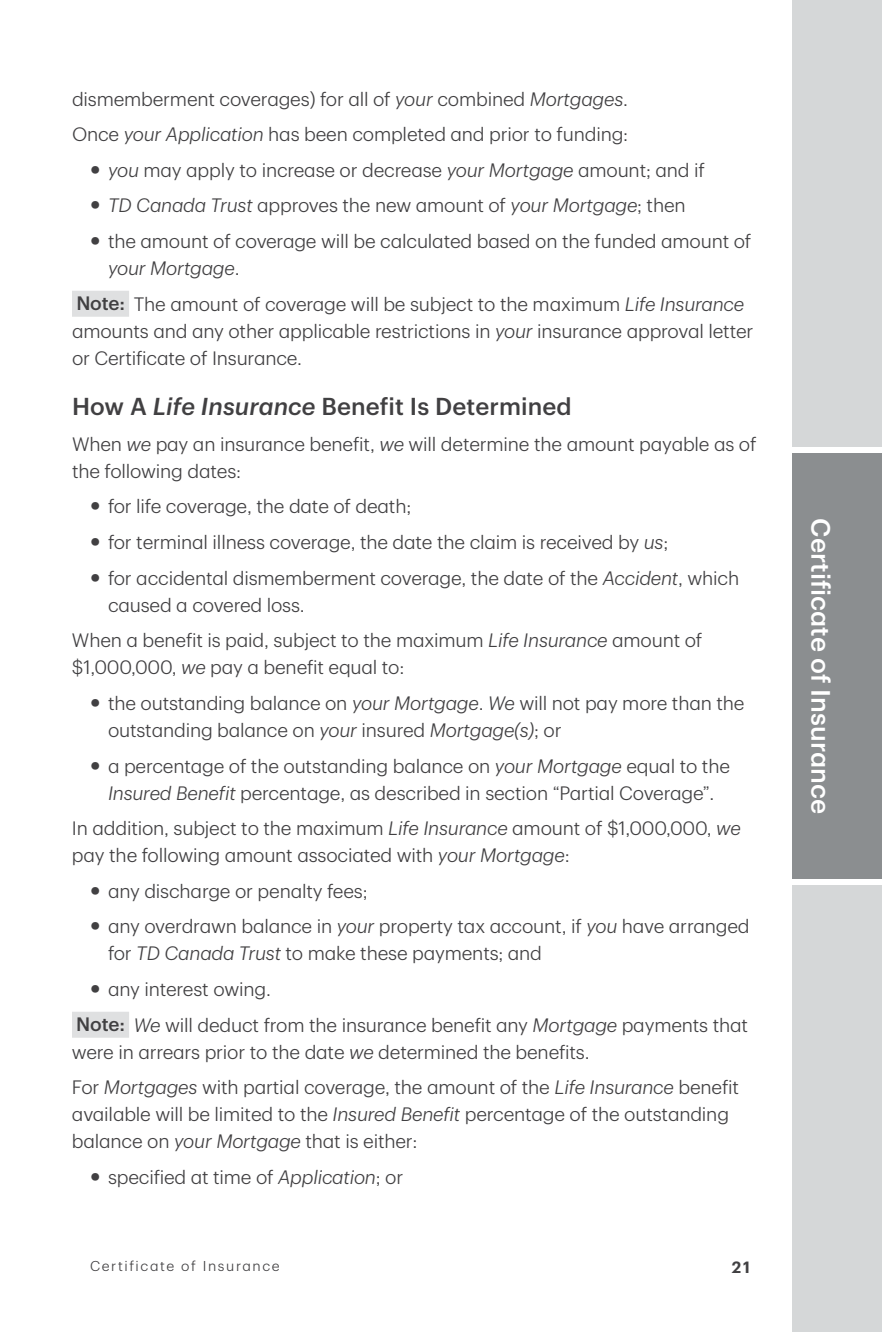
<style>
.page{position:relative;width:882px;height:1332px;background:#fff}
.page>*{position:absolute;margin:0;border:0;box-sizing:border-box;transform-origin:0 0}
.t1{font:500 26px "TD Graphik";color:#fff}
.t2{font:500 24px "TD Graphik";letter-spacing:.005em;color:#414042}
.t3{font:300 19px/27px "TD Graphik";letter-spacing:-.01em;color:#414042}
.t4{font:600 16px "TD Graphik";color:#414042}
.t5{font:300 14px "TD Graphik";letter-spacing:.115em;color:#414042}
.s1{font-style:italic}
.s2{font-weight:500;font-size:30px}
.s3{font-weight:500}
</style>
<div class="page">
<div style="left:792px;top:450px;width:90px;height:432px;background:#8b8e90"></div>
<div style="left:792px;top:882px;width:90px;height:450px;background:#d5d7d8"></div>
<div style="left:792px;top:0;width:90px;height:450px;background:#d5d7d8"></div>
<div style="left:792px;top:447px;width:90px;height:6px;background:#fff"></div>
<div style="left:792px;top:879px;width:90px;height:6px;background:#fff"></div>
<div style="left:72px;top:1012px;width:57px;height:26px;background:#dfe0e1"></div>
<div style="left:72px;top:291px;width:57px;height:26px;background:#dfe0e1"></div>
<p class="t3" style="left:72px;top:79px;width:558px;line-height:35.6px">dismemberment coverages) for all of <span class="s1">your</span> combined <span class="s1">Mortgages</span>.<br>Once <span class="s1">your Application</span> has been completed and prior to funding:</p>
<p class="t3" style="left:90px;top:155px;width:616px"><span class="s2">•</span> <span class="s1">you</span> may apply to increase or decrease <span class="s1">your Mortgage</span> amount; and if</p>
<p class="t3" style="left:90px;top:191px;width:597px"><span class="s2">•</span> <span class="s1">TD Canada Trust</span> approves the new amount of <span class="s1">your Mortgage</span>; then</p>
<p class="t3" style="left:108px;top:226px;width:645px;text-indent:-18px"><span class="s2">•</span> the amount of coverage will be calculated based on the funded amount of <span class="s1">your Mortgage</span>.</p>
<p class="t3" style="left:72px;top:289px;width:683px"><span class="s3">Note:</span> The amount of coverage will be subject to the maximum <span class="s1">Life Insurance </span>amounts and any other applicable restrictions in <span class="s1">your</span> insurance approval letter or Certificate of Insurance.</p>
<h4 class="t2" style="left:72px;top:388px;width:501px">How A <span class="s1">Life Insurance</span> Benefit Is Determined</h4>
<p class="t3" style="left:72px;top:429px;width:686px">When <span class="s1">we</span> pay an insurance benefit, <span class="s1">we</span> will determine the amount payable as of the following dates:</p>
<p class="t3" style="left:90px;top:491px;width:323px"><span class="s2">•</span> for life coverage, the date of death;</p>
<p class="t3" style="left:90px;top:527px;width:580px"><span class="s2">•</span> for terminal illness coverage, the date the claim is received by <span class="s1">us</span>;</p>
<p class="t3" style="left:108px;top:563px;width:633px;text-indent:-18px"><span class="s2">•</span> for accidental dismemberment coverage, the date of the <span class="s1">Accident</span>, which caused a covered loss.</p>
<p class="t3" style="left:72px;top:625px;width:632px">When a benefit is paid, subject to the maximum <span class="s1">Life Insurance</span> amount of $1,000,000, <span class="s1">we</span> pay a benefit equal to:</p>
<p class="t3" style="left:108px;top:688px;width:638px;text-indent:-18px"><span class="s2">•</span> the outstanding balance on <span class="s1">your Mortgage</span>. <span class="s1">We</span> will not pay more than the outstanding balance on <span class="s1">your</span> insured <span class="s1">Mortgage(s)</span>; or</p>
<p class="t3" style="left:90px;top:751px;width:642px;text-align:center"><span class="s2">•</span> a percentage of the outstanding balance on <span class="s1">your Mortgage</span> equal to the<br><span class="s1">Insured Benefit</span> percentage, as described in section “Partial Coverage”.</p>
<p class="t3" style="left:72px;top:813px;width:670px">In addition, subject to the maximum <span class="s1">Life Insurance</span> amount of $1,000,000, <span class="s1">we </span>pay the following amount associated with <span class="s1">your Mortgage</span>:</p>
<p class="t3" style="left:90px;top:876px;width:279px"><span class="s2">•</span> any discharge or penalty fees;</p>
<p class="t3" style="left:108px;top:912px;width:643px;text-indent:-18px"><span class="s2">•</span> any overdrawn balance in <span class="s1">your</span> property tax account, if <span class="s1">you</span> have arranged for <span class="s1">TD Canada Trust</span> to make these payments; and</p>
<p class="t3" style="left:90px;top:974px;width:182px"><span class="s2">•</span> any interest owing.</p>
<p class="t3" style="left:72px;top:1010px;width:678px"><span class="s3">Note:</span> <span class="s1">We</span> will deduct from the insurance benefit any <span class="s1">Mortgage</span> payments that were in arrears prior to the date <span class="s1">we</span> determined the benefits.</p>
<p class="t3" style="left:72px;top:1072px;width:668px">For <span class="s1">Mortgages</span> with partial coverage, the amount of the <span class="s1">Life Insurance</span> benefit available will be limited to the <span class="s1">Insured Benefit</span> percentage of the outstanding balance on <span class="s1">your Mortgage</span> that is either:</p>
<p class="t3" style="left:90px;top:1162px;width:315px"><span class="s2">•</span> specified at time of <span class="s1">Application</span>; or</p>
<p class="t5" style="left:90px;top:1256px;width:191px">Certificate of Insurance</p>
<p class="t4" style="left:732px;top:1255px;width:20px">21</p>
<h1 class="t1" style="left:841px;top:518px;width:297px;rotate:90deg">Certificate of Insurance</h1>
</div>
